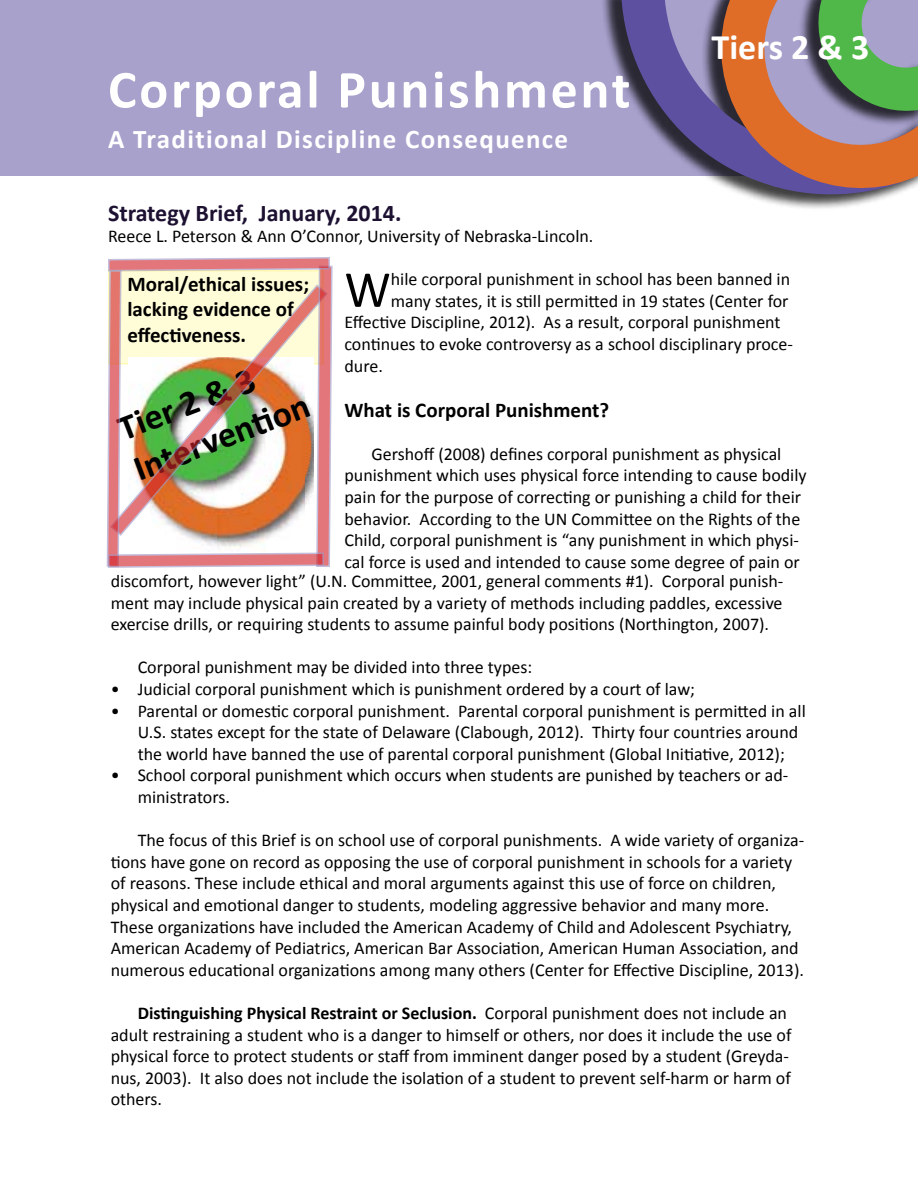
<style>
.page{position:relative;width:918px;height:1188px;background:#fff}
.page>*{position:absolute;margin:0;border:0;box-sizing:border-box;transform-origin:0 0}
.t1{font:700 54px "Calibri";letter-spacing:.05em;color:#fff}
.t2{font:52.05px "Calibri";color:#000}
.t3{font:700 36px/43.2px "Calibri";color:#000}
.t4{font:700 36px "Calibri";color:#fff}
.t5{font:700 27px "Calibri";letter-spacing:.05em;color:#fff}
.t6{font:700 24px "Calibri";color:#1d1132}
.t7{font:700 21px/25.2px "Calibri";color:#000}
.t8{font:18px/21.6px "Calibri";color:#000}
.s1{font-weight:700}
</style>
<div class="page">
<div style="left:0;top:0;width:918px;height:176px;background:#a7a1cc"></div>
<div style="left:601px;top:0;width:317px;height:210px;background:#000;opacity:.75"></div>
<svg style="left:621px;top:0;width:297px;height:197px"></svg>
<svg style="left:704px;top:0;width:214px;height:182px"></svg>
<img style="left:106px;top:257px;width:227px;height:311px">
<h1 class="t1" style="left:108px;top:55px;width:524px">Corporal Punishment</h1>
<h3 class="t5" style="left:108px;top:122px;width:462px">A Traditional Discipline Consequence</h3>
<h3 class="t6" style="left:108px;top:197px;width:295px">Strategy Brief, January, 2014.</h3>
<p class="t8" style="left:108px;top:225px;width:487px">Reece L. Peterson &amp; Ann O’Connor, University of Nebraska-Lincoln.</p>
<h3 class="t4" style="left:712px;top:24px;width:159px">Tiers 2 &amp; 3</h3>
<p class="t7" style="left:127px;top:272px;width:183px">Moral/ethical issues; lacking evidence of effectiveness.</p>
<h3 class="t3" style="left:112px;top:409px;width:187px;rotate:-21deg">Tier 2 &amp; 3<br>Interventi on</h3>
<h2 class="t2" style="left:345px;top:257px;width:48px">W</h2>
<p class="t8" style="left:391px;top:268px;width:401px">hile corporal punishment in school has been banned in</p>
<p class="t8" style="left:391px;top:290px;width:399px">many states, it is still permitted in 19 states (Center for</p>
<p class="t8" style="left:345px;top:312px;width:438px">Effective Discipline, 2012). As a result, corporal punishment</p>
<p class="t8" style="left:345px;top:333px;width:450px">continues to evoke controversy as a school disciplinary proce-</p>
<p class="t8" style="left:345px;top:355px;width:40px">dure.</p>
<p class="t7" style="left:345px;top:397px;width:266px">What is Corporal Punishment?</p>
<p class="t8" style="left:345px;top:443px;width:464px;text-align:center">Gershoff (2008) defines corporal punishment as physical punishment which uses physical force intending to cause bodily pain for the purpose of correcting or punishing a child for their behavior. According to the UN Committee on the Rights of the Child, corporal punishment is “any punishment in which physi&shy;cal force is used and intended to cause some degree of pain or</p>
<p class="t8" style="left:111px;top:570px;width:674px;text-align:justify">discomfort, however light” (U.N. Committee, 2001, general comments #1). Corporal punish&shy;ment may include physical pain created by a variety of methods including paddles, excessive exercise drills, or requiring students to assume painful body positions (Northington, 2007).</p>
<p class="t8" style="left:138px;top:657px;width:396px">Corporal punishment may be divided into three types:</p>
<p class="t8" style="left:111px;top:678px;width:586px">• Judicial corporal punishment which is punishment ordered by a court of law;</p>
<p class="t8" style="left:138px;top:700px;width:670px;text-indent:-27px">• Parental or domestic corporal punishment. Parental corporal punishment is permitted in all<br>U.S. states except for the state of Delaware (Clabough, 2012). Thirty four countries around the world have banned the use of parental corporal punishment (Global Initiative, 2012);</p>
<p class="t8" style="left:138px;top:765px;width:652px;text-indent:-27px">• School corporal punishment which occurs when students are punished by teachers or ad&shy;ministrators.</p>
<p class="t8" style="left:111px;top:829px;width:695px;text-indent:27px">The focus of this Brief is on school use of corporal punishments. A wide variety of organiza&shy;tions have gone on record as opposing the use of corporal punishment in schools for a variety of reasons. These include ethical and moral arguments against this use of force on children, physical and emotional danger to students, modeling aggressive behavior and many more.<br>These organizations have included the American Academy of Child and Adolescent Psychiatry, American Academy of Pediatrics, American Bar Association, American Human Association, and numerous educational organizations among many others (Center for Effective Discipline, 2013).</p>
<p class="t8" style="left:111px;top:1002px;width:682px;text-indent:27px"><span class="s1">Distinguishing Physical Restraint or Seclusion.</span> Corporal punishment does not include an adult restraining a student who is a danger to himself or others, nor does it include the use of physical force to protect students or staff from imminent danger posed by a student (Greyda&shy;nus, 2003). It also does not include the isolation of a student to prevent self-harm or harm of others.</p>
</div>
